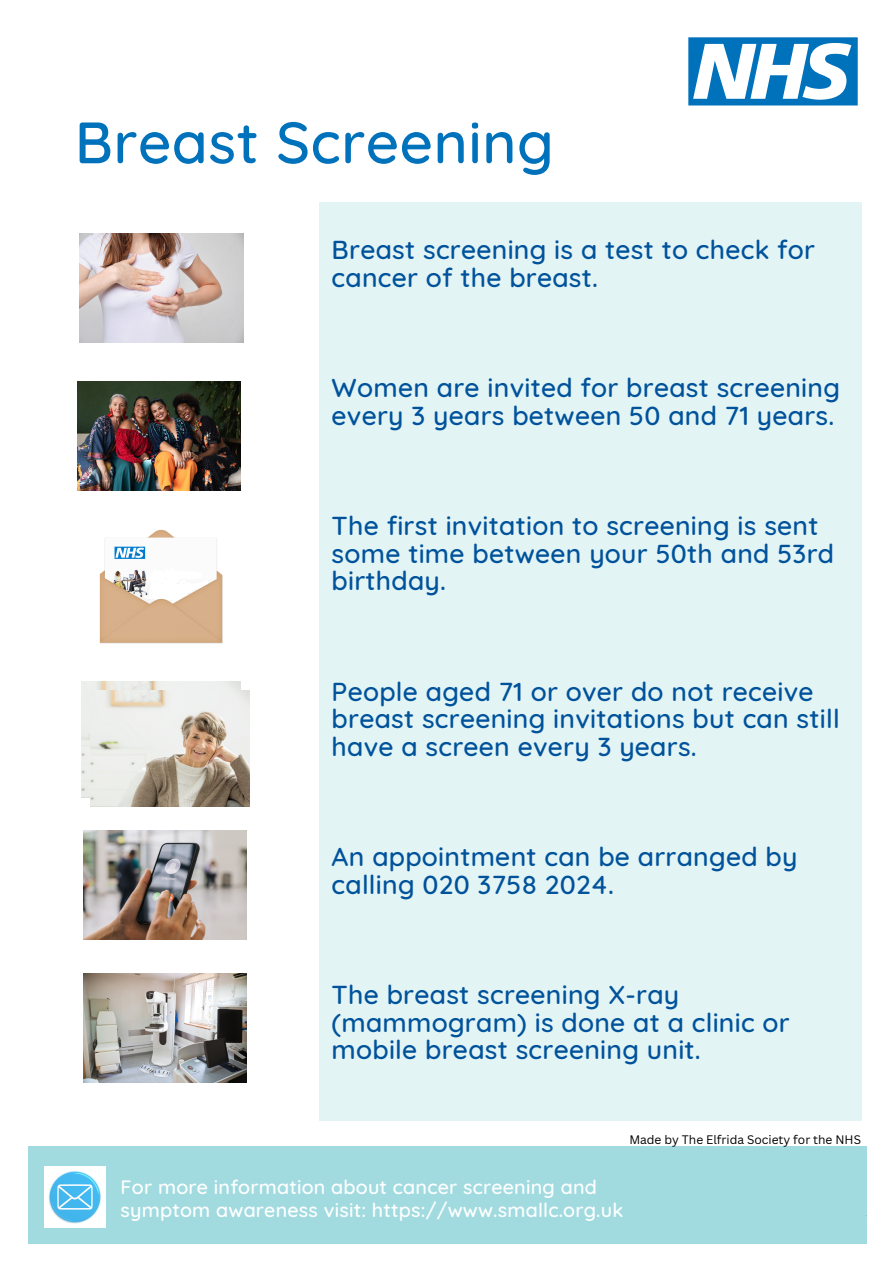
<style>
.page{position:relative;width:893px;height:1263px;background:#fff}
.page>*{position:absolute;margin:0;border:0;box-sizing:border-box;transform-origin:0 0}
.t1{font:500 58.28px "Quicksand";letter-spacing:.01em;color:#0072bc}
.t2{font:500 26.47px/27.6px "Quicksand";letter-spacing:.01em;color:#00529b}
.t3{font:500 19.73px "Quicksand";letter-spacing:.01em;color:#fff}
.t4{font:12px "Canva Sans";color:#000}
</style>
<div class="page">
<div style="left:29px;top:1147px;width:837px;height:96px;background:#a1dbe0"></div>
<div style="left:320px;top:203px;width:541px;height:918px;background:#e3f4f5"></div>
<img style="left:83px;top:831px;width:164px;height:109px">
<img style="left:82px;top:681px;width:159px;height:116px">
<img style="left:77px;top:381px;width:164px;height:110px">
<img style="left:80px;top:233px;width:163px;height:110px">
<img style="left:99px;top:529px;width:124px;height:115px">
<img style="left:83px;top:974px;width:164px;height:109px">
<img style="left:44px;top:1166px;width:61px;height:61px">
<svg style="left:688px;top:37px;width:169px;height:68px"></svg>
<img style="left:91px;top:690px;width:159px;height:116px">
<p class="t1" style="left:75px;top:105px;width:480px">Breast Screening</p>
<p class="t2" style="left:332px;top:235px;width:485px">Breast screening is a test to check for cancer of the breast.</p>
<p class="t2" style="left:332px;top:373px;width:510px">Women are invited for breast screening every 3 years between 50 and 71 years.</p>
<p class="t2" style="left:332px;top:511px;width:504px">The first invitation to screening is sent some time between your 50th and 53rd birthday.</p>
<p class="t2" style="left:332px;top:677px;width:509px">People aged 71 or over do not receive breast screening invitations but can still have a screen every 3 years.</p>
<p class="t2" style="left:332px;top:842px;width:467px">An appointment can be arranged by calling 020 3758 2024.</p>
<p class="t2" style="left:332px;top:980px;width:460px">The breast screening X-ray (mammogram) is done at a clinic or mobile breast screening unit.</p>
<p class="t4" style="left:629px;top:1131px;width:233px">Made by The Elfrida Society for the NHS</p>
<p class="t3" style="left:121px;top:1174px;width:478px">For more information about cancer screening and</p>
<p class="t3" style="left:121px;top:1197px;width:504px">symptom awareness visit: https://www.smallc.org.uk</p>
</div>
